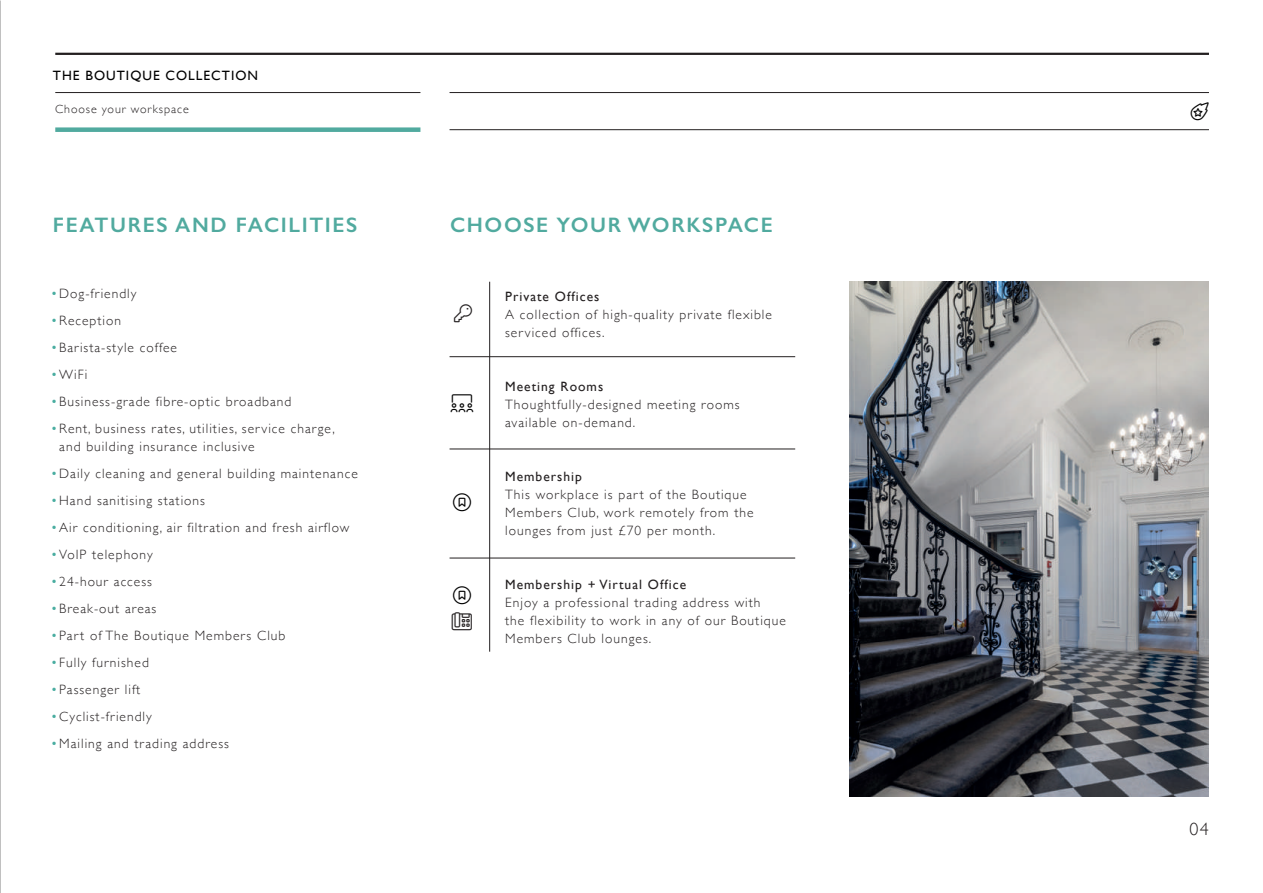
<style>
.page{position:relative;width:1263px;height:893px;background:#fff}
.page>*{position:absolute;margin:0;border:0;box-sizing:border-box;transform-origin:0 0}
.t1{font:600 21px "Gill Sans";letter-spacing:.075em;color:#51aa9f}
.t2{font:300 18px "Gill Sans";color:#231f20}
.t3{font:300 13.5px/18px "Gill Sans";letter-spacing:.075em;color:#231f20}
.t4{font:13.5px "Gill Sans";letter-spacing:.075em;color:#231f20}
.t5{font:13.5px "Gill Sans";letter-spacing:.075em;color:#000}
.t6{font:300 12px "Gill Sans";letter-spacing:.075em;color:#231f20}
.s1{color:#49ada0}
</style>
<div class="page">
<img style="left:849px;top:282px;width:360px;height:514px">
<hr style="left:55px;top:92px;width:365px;height:1px;background:#231f20">
<div style="left:55px;top:127px;width:365px;height:5px;background:#51aa9f"></div>
<hr style="left:55px;top:53px;width:1154px;height:2px;background:#231f20">
<hr style="left:449px;top:92px;width:760px;height:1px;background:#231f20">
<hr style="left:449px;top:129px;width:760px;height:1px;background:#231f20">
<hr style="left:489px;top:282px;width:1px;height:370px;background:#231f20">
<hr style="left:449px;top:356px;width:346px;height:1px;background:#231f20">
<hr style="left:449px;top:449px;width:346px;height:1px;background:#231f20">
<hr style="left:449px;top:558px;width:346px;height:1px;background:#231f20">
<p class="t5" style="left:53px;top:68px;width:207px">THE BOUTIQUE COLLECTION</p>
<p class="t6" style="left:55px;top:100px;width:135px">Choose your workspace</p>
<h1 class="t1" style="left:53px;top:212px;width:306px">FEATURES AND FACILITIES</h1>
<p class="t3" style="left:51px;top:284px;width:87px"><span class="s1">•</span>Dog-friendly</p>
<p class="t3" style="left:51px;top:311px;width:72px"><span class="s1">•</span>Reception</p>
<p class="t3" style="left:51px;top:338px;width:128px"><span class="s1">•</span>Barista-style coffee</p>
<p class="t3" style="left:51px;top:365px;width:38px"><span class="s1">•</span>WiFi</p>
<p class="t3" style="left:51px;top:392px;width:242px"><span class="s1">•</span>Business-grade fibre-optic broadband</p>
<p class="t3" style="left:59px;top:419px;width:277px;text-indent:-9px"><span class="s1">•</span>Rent, business rates, utilities, service charge, and building insurance inclusive</p>
<p class="t3" style="left:51px;top:464px;width:309px"><span class="s1">•</span>Daily cleaning and general building maintenance</p>
<p class="t3" style="left:51px;top:491px;width:156px"><span class="s1">•</span>Hand sanitising stations</p>
<p class="t3" style="left:51px;top:518px;width:300px"><span class="s1">•</span>Air conditioning, air filtration and fresh airflow</p>
<p class="t3" style="left:51px;top:545px;width:103px"><span class="s1">•</span>VoIP telephony</p>
<p class="t3" style="left:51px;top:572px;width:103px"><span class="s1">•</span>24-hour access</p>
<p class="t3" style="left:51px;top:599px;width:107px"><span class="s1">•</span>Break-out areas</p>
<p class="t3" style="left:51px;top:626px;width:236px"><span class="s1">•</span>Part of The Boutique Members Club</p>
<p class="t3" style="left:51px;top:653px;width:100px"><span class="s1">•</span>Fully furnished</p>
<p class="t3" style="left:51px;top:680px;width:91px"><span class="s1">•</span>Passenger lift</p>
<p class="t3" style="left:51px;top:707px;width:102px"><span class="s1">•</span>Cyclist-friendly</p>
<p class="t3" style="left:51px;top:734px;width:180px"><span class="s1">•</span>Mailing and trading address</p>
<h1 class="t1" style="left:450px;top:212px;width:324px">CHOOSE YOUR WORKSPACE</h1>
<p class="t4" style="left:505px;top:288px;width:96px">Private Offices</p>
<p class="t3" style="left:505px;top:305px;width:268px">A collection of high-quality private flexible serviced offices.</p>
<p class="t4" style="left:505px;top:378px;width:100px">Meeting Rooms</p>
<p class="t3" style="left:505px;top:395px;width:236px">Thoughtfully-designed meeting rooms available on-demand.</p>
<p class="t4" style="left:505px;top:468px;width:78px">Membership</p>
<p class="t3" style="left:505px;top:485px;width:250px">This workplace is part of the Boutique<br>Members Club, work remotely from the lounges from just £70 per month.</p>
<p class="t4" style="left:505px;top:576px;width:182px">Membership + Virtual Office</p>
<p class="t3" style="left:505px;top:593px;width:282px">Enjoy a professional trading address with<br>the flexibility to work in any of our Boutique<br>Members Club lounges.</p>
<h2 class="t2" style="left:1189px;top:815px;width:21px">04</h2>
</div>
